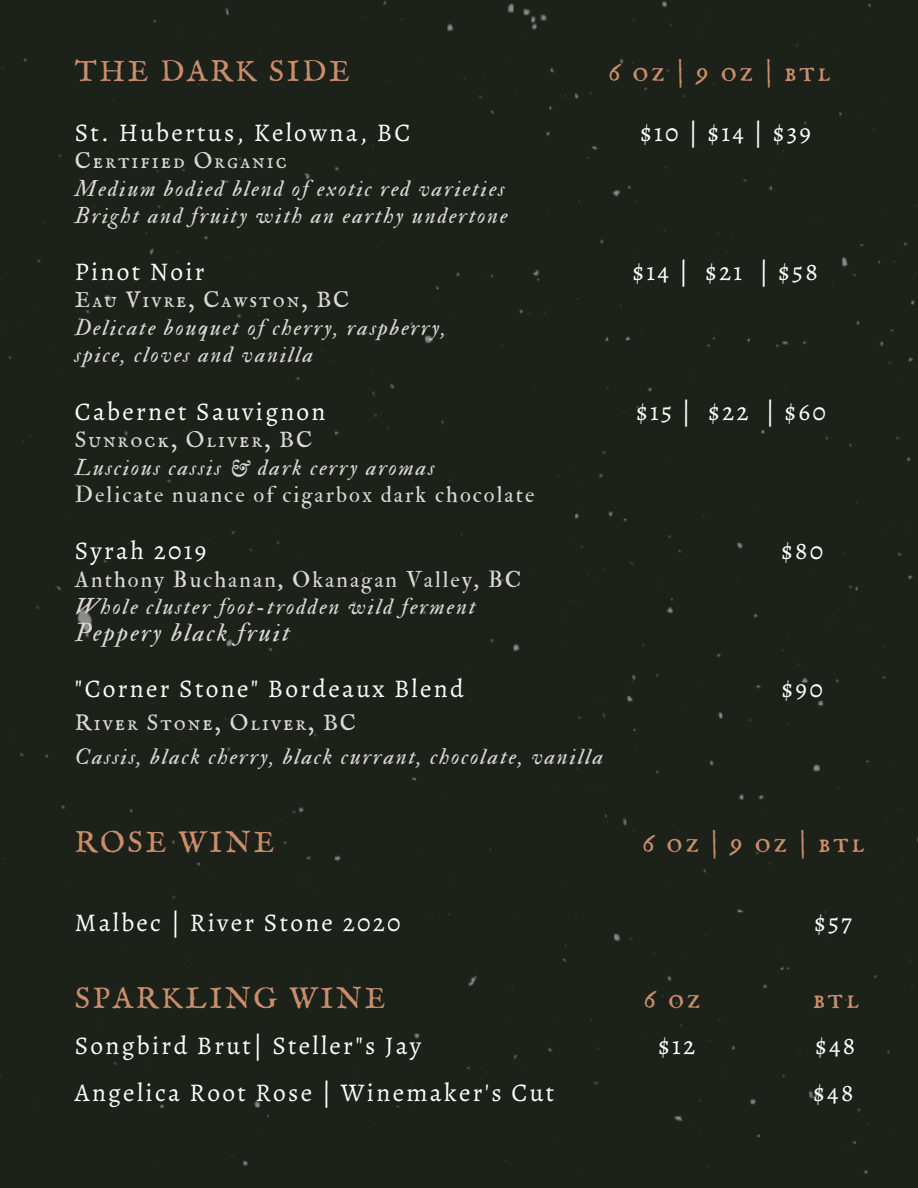
<style>
.page{position:relative;width:918px;height:1188px;background:#fff}
.page>*{position:absolute;margin:0;border:0;box-sizing:border-box;transform-origin:0 0}
.t1{font:30px "IM FELL English SC";letter-spacing:.09em;color:#cb8e6b}
.t2{font:25.5px "Alegreya";letter-spacing:.09em;color:#fff}
.t3{font:25.5px "IM FELL Double Pica Italic";letter-spacing:.09em;color:#ddd8d8}
.t4{font:22.5px/27px "IM FELL Double Pica Italic";letter-spacing:.09em;color:#ddd8d8}
.t5{font:22.5px "IM FELL English SC";letter-spacing:.09em;color:#ddd8d8}
.t6{font:22.5px "IM FELL Double Pica Roman";letter-spacing:.09em;color:#ddd8d8}
</style>
<div class="page">
<div style="left:0;top:1px;width:918px;height:1174px;background:#1c211a"></div>
<h1 class="t1" style="left:75px;top:54px;width:277px">THE DARK SIDE</h1>
<h1 class="t1" style="left:608px;top:54px;width:224px">6oz|9oz|btl</h1>
<p class="t2" style="left:75px;top:115px;width:337px">St. Hubertus, Kelowna, BC</p>
<p class="t2" style="left:640px;top:115px;width:173px">$10 | $14 | $39</p>
<p class="t5" style="left:75px;top:147px;width:213px">Certified Organic</p>
<p class="t4" style="left:75px;top:175px;width:434px">Medium bodied blend of exotic red varieties<br>Bright and fruity with an earthy undertone</p>
<p class="t2" style="left:75px;top:254px;width:131px">Pinot Noir</p>
<p class="t2" style="left:633px;top:254px;width:187px">$14 | $21 | $58</p>
<p class="t5" style="left:75px;top:287px;width:276px">Eau Vivre, Cawston, BC</p>
<p class="t4" style="left:75px;top:315px;width:373px">Delicate bouquet of cherry, raspberry, spice, cloves and vanilla</p>
<p class="t2" style="left:75px;top:394px;width:252px">Cabernet Sauvignon</p>
<p class="t2" style="left:636px;top:394px;width:192px">$15 | $22 | $60</p>
<p class="t5" style="left:75px;top:426px;width:239px">Sunrock, Oliver, BC</p>
<p class="t4" style="left:75px;top:454px;width:361px">Luscious cassis &amp; dark cerry aromas</p>
<p class="t6" style="left:75px;top:481px;width:461px">Delicate nuance of cigarbox dark chocolate</p>
<p class="t2" style="left:75px;top:533px;width:133px">Syrah 2019</p>
<p class="t2" style="left:781px;top:533px;width:44px">$80</p>
<p class="t6" style="left:75px;top:566px;width:448px">Anthony Buchanan, Okanagan Valley, BC</p>
<p class="t4" style="left:75px;top:594px;width:402px">Whole cluster foot-trodden wild ferment</p>
<p class="t3" style="left:75px;top:617px;width:216px">Peppery black fruit</p>
<p class="t2" style="left:75px;top:672px;width:390px">"Corner Stone" Bordeaux Blend</p>
<p class="t2" style="left:782px;top:672px;width:43px">$90</p>
<p class="t5" style="left:75px;top:710px;width:283px">River Stone, Oliver, BC</p>
<p class="t4" style="left:75px;top:743px;width:530px">Cassis, black cherry, black currant, chocolate, vanilla</p>
<h1 class="t1" style="left:75px;top:825px;width:201px">ROSE WINE</h1>
<h1 class="t1" style="left:642px;top:825px;width:224px">6oz|9oz|btl</h1>
<p class="t2" style="left:75px;top:905px;width:328px">Malbec | River Stone 2020</p>
<p class="t2" style="left:814px;top:905px;width:39px">$57</p>
<h1 class="t1" style="left:75px;top:980px;width:312px">SPARKLING WINE</h1>
<h1 class="t1" style="left:644px;top:980px;width:58px">6 oz</h1>
<h1 class="t1" style="left:813px;top:980px;width:48px">btl</h1>
<p class="t2" style="left:75px;top:1028px;width:348px">Songbird Brut| Steller"s Jay</p>
<p class="t2" style="left:658px;top:1028px;width:39px">$12</p>
<p class="t2" style="left:815px;top:1028px;width:42px">$48</p>
<p class="t2" style="left:75px;top:1075px;width:481px">Angelica Root Rose | Winemaker's Cut</p>
<p class="t2" style="left:813px;top:1075px;width:42px">$48</p>
</div>
